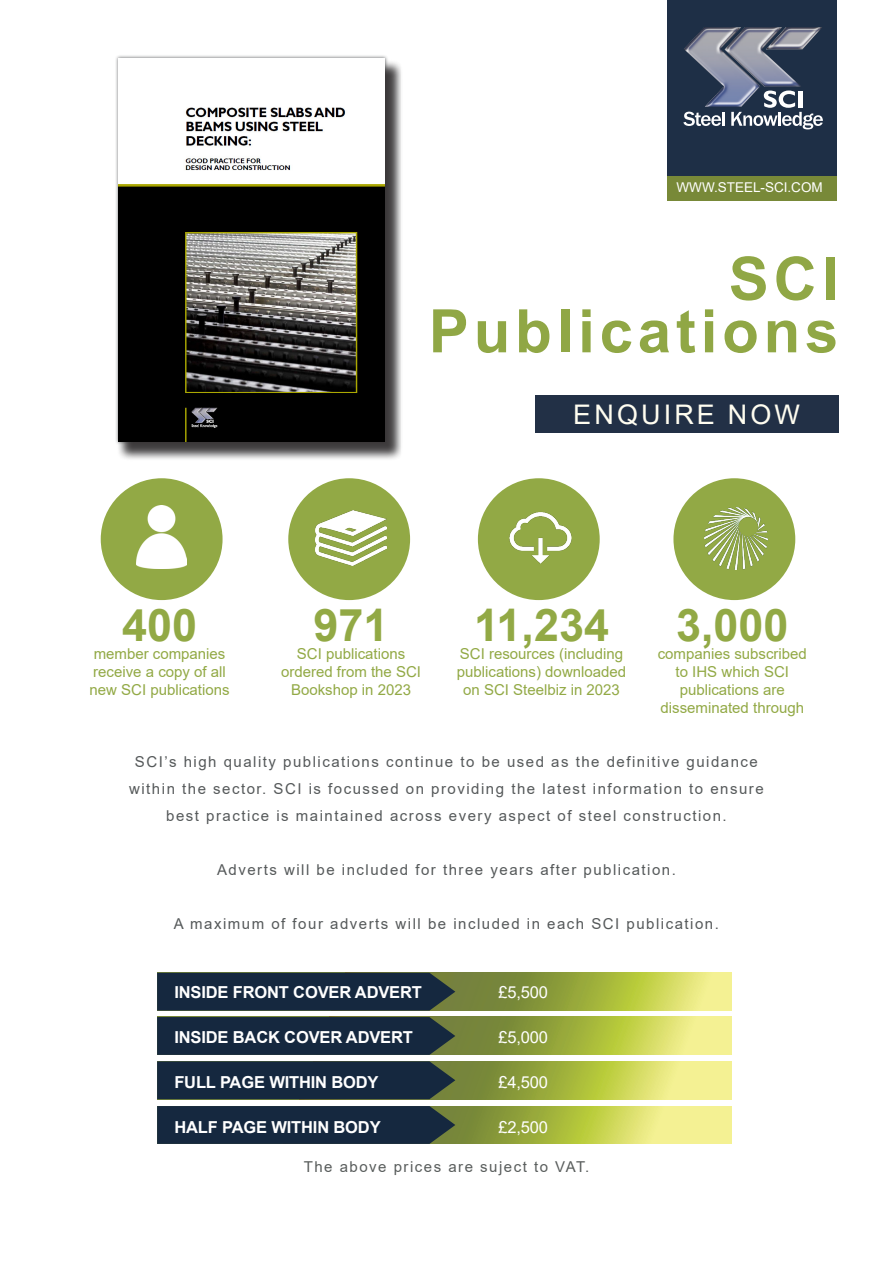
<style>
.page{position:relative;width:893px;height:1263px;background:#fff}
.page>*{position:absolute;margin:0;border:0;box-sizing:border-box;transform-origin:0 0}
.t1{font:700 60px "Arial";letter-spacing:.08em;color:#90a745}
.t2{font:700 45px "Arial";color:#92a945}
.t3{font:27px "Arial";letter-spacing:.115em;color:#fffdf0}
.Main_Body_Text{font:700 16.5px "Arial";letter-spacing:-.01em;color:#fff}
.Main_Body_Text-2{font:16.5px "Arial";letter-spacing:-.01em;color:#fff}
.t4{font:15px "Arial";letter-spacing:.1em;color:#55595a}
.t5{font:15px/18px "Arial";color:#92a945}
.t6{font:15px "Arial";letter-spacing:.1em;color:#595d5c}
.t7{font:13.5px "Arial";color:#fff}
</style>
<div class="page">
<div style="left:668px;top:0;width:169px;height:176px;background:#1e2f46"></div>
<div style="left:668px;top:176px;width:169px;height:25px;background:#788938"></div>
<svg style="left:683px;top:112px;width:38px;height:14px"></svg>
<hr style="left:722px;top:112px;width:3px;height:14px;background:#fff">
<svg style="left:731px;top:107px;width:92px;height:22px"></svg>
<img style="left:684px;top:27px;width:138px;height:80px">
<div style="left:101px;top:478px;width:122px;height:122px;background:#92a945;border-radius:50%"></div>
<div style="left:288px;top:478px;width:122px;height:122px;background:#92a945;border-radius:50%"></div>
<svg style="left:455px;top:973px;width:276px;height:37px;background:#a8b44d"></svg>
<svg style="left:455px;top:1017px;width:276px;height:37px;background:#afba52"></svg>
<svg style="left:455px;top:1061px;width:276px;height:38px;background:#b6c057"></svg>
<div style="left:157px;top:973px;width:298px;height:37px;background:#15283f"></div>
<div style="left:116px;top:55px;width:287px;height:407px;background:#3a3d3f;opacity:.75"></div>
<div style="left:119px;top:61px;width:281px;height:399px;background:#231f20;opacity:.75"></div>
<img style="left:119px;top:58px;width:266px;height:384px">
<svg style="left:157px;top:1017px;width:298px;height:38px;background:#192c3e"></svg>
<svg style="left:157px;top:1061px;width:298px;height:38px;background:#192c3e"></svg>
<svg style="left:455px;top:1106px;width:276px;height:38px;background:#bec75c"></svg>
<svg style="left:157px;top:1106px;width:298px;height:38px;background:#192c3e"></svg>
<div style="left:478px;top:478px;width:122px;height:122px;background:#92a945;border-radius:50%"></div>
<div style="left:535px;top:395px;width:303px;height:38px;background:#223046"></div>
<div style="left:673px;top:478px;width:122px;height:122px;background:#92a945;border-radius:50%"></div>
<img style="left:137px;top:505px;width:49px;height:64px">
<img style="left:315px;top:510px;width:71px;height:56px">
<img style="left:509px;top:512px;width:63px;height:52px">
<img style="left:705px;top:507px;width:62px;height:62px">
<p class="t7" style="left:676px;top:178px;width:148px">WWW.STEEL-SCI.COM</p>
<p class="t1" style="left:729px;top:236px;width:111px">SCI</p>
<p class="t1" style="left:429px;top:289px;width:411px">Publications</p>
<p class="t3" style="left:573px;top:396px;width:228px">ENQUIRE NOW</p>
<p class="t2" style="left:122px;top:594px;width:77px">400</p>
<p class="t5" style="left:93px;top:645px;width:134px">member companies receive a copy of all</p>
<p class="t5" style="left:90px;top:681px;width:142px">new SCI publications</p>
<p class="t2" style="left:314px;top:594px;width:77px">971</p>
<p class="t5" style="left:297px;top:645px;width:110px">SCI publications</p>
<p class="t5" style="left:281px;top:663px;width:142px">ordered from the SCI</p>
<p class="t5" style="left:291px;top:681px;width:122px">Bookshop in 2023</p>
<p class="t2" style="left:474px;top:594px;width:137px">11,234</p>
<p class="t5" style="left:460px;top:645px;width:165px">SCI resources (including</p>
<p class="t5" style="left:457px;top:663px;width:171px">publications) downloaded</p>
<p class="t5" style="left:463px;top:681px;width:158px">on SCI Steelbiz in 2023</p>
<p class="t2" style="left:676px;top:594px;width:114px">3,000</p>
<p class="t5" style="left:658px;top:645px;width:151px">companies subscribed</p>
<p class="t5" style="left:661px;top:663px;width:145px;text-align:center">to IHS which SCI publications are disseminated through</p>
<p class="t4" style="left:135px;top:751px;width:624px">SCI’s high quality publications continue to be used as the definitive guidance</p>
<p class="t4" style="left:129px;top:778px;width:636px">within the sector. SCI is focussed on providing the latest information to ensure</p>
<p class="t4" style="left:166px;top:805px;width:562px">best practice is maintained across every aspect of steel construction.</p>
<p class="t4" style="left:217px;top:859px;width:460px">Adverts will be included for three years after publication.</p>
<p class="t4" style="left:174px;top:913px;width:547px">A maximum of four adverts will be included in each SCI publication.</p>
<p class="Main_Body_Text" style="left:174px;top:980px;width:249px">INSIDE FRONT COVER ADVERT</p>
<p class="Main_Body_Text-2" style="left:498px;top:981px;width:51px">£5,500</p>
<p class="Main_Body_Text" style="left:174px;top:1025px;width:240px">INSIDE BACK COVER ADVERT</p>
<p class="Main_Body_Text-2" style="left:498px;top:1026px;width:51px">£5,000</p>
<p class="Main_Body_Text" style="left:174px;top:1070px;width:206px">FULL PAGE WITHIN BODY</p>
<p class="Main_Body_Text-2" style="left:498px;top:1071px;width:51px">£4,500</p>
<p class="Main_Body_Text" style="left:174px;top:1115px;width:208px">HALF PAGE WITHIN BODY</p>
<p class="Main_Body_Text-2" style="left:498px;top:1116px;width:51px">£2,500</p>
<p class="t6" style="left:304px;top:1156px;width:287px">The above prices are suject to VAT.</p>
</div>
